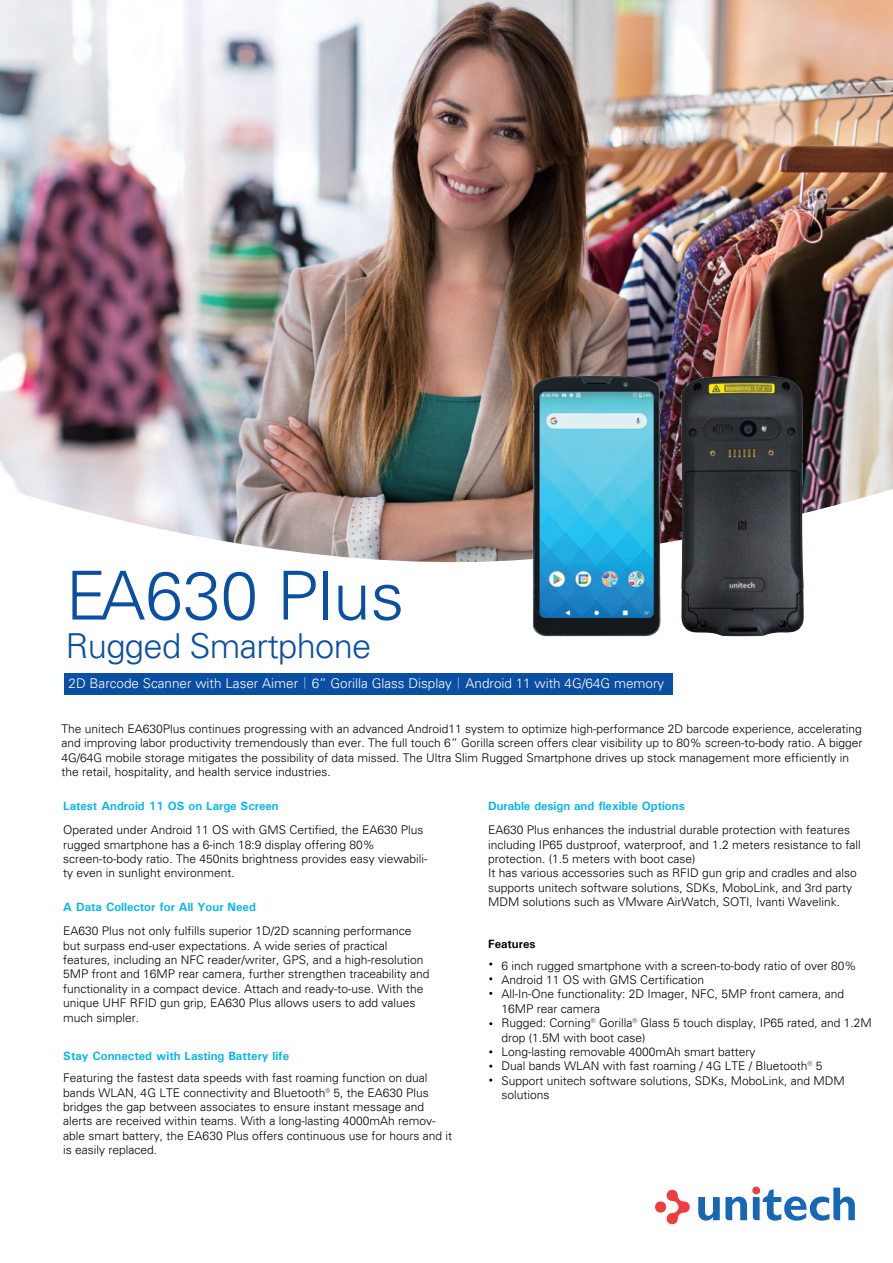
<style>
.page{position:relative;width:893px;height:1263px;background:#fff}
.page>*{position:absolute;margin:0;border:0;box-sizing:border-box;transform-origin:0 0}
.t1{font:300 67.5px "Univers";color:#0a4fa2}
.t2{font:300 34.5px "Univers";letter-spacing:-.02em;color:#0a4fa2}
.t3{font:300 13.5px "Univers";color:#fff}
.t4{font:300 12px/14.4px "Univers";color:#000}
.t5{font:700 12px "Univers";color:#00b5f0}
.t6{font:700 12px "Univers";color:#000}
.s1{font-family:"Adobe Ming Std"}
</style>
<div class="page">
<img style="left:0;top:0;width:893px;height:563px">
<img style="left:747px;top:369px;width:137px;height:268px">
<img style="left:862px;top:609px;width:22px;height:28px">
<img style="left:527px;top:361px;width:220px;height:279px">
<div style="left:64px;top:673px;width:609px;height:21px;background:#0a4fa2"></div>
<svg style="left:655px;top:1189px;width:35px;height:36px"></svg>
<svg style="left:698px;top:1186px;width:157px;height:34px"></svg>
<h1 class="t1" style="left:66px;top:555px;width:340px">EA630 Plus</h1>
<h2 class="t2" style="left:66px;top:625px;width:307px">Rugged Smartphone</h2>
<p class="t3" style="left:69px;top:675px;width:597px">2D Barcode Scanner with Laser Aimer<span class="s1">｜</span>6” Gorilla Glass Display<span class="s1">｜</span>Android 11 with 4G/64G memory</p>
<p class="t4" style="left:61px;top:721px;width:802px">The unitech EA630Plus continues progressing with an advanced Android11 system to optimize high-performance 2D barcode experience, accelerating and improving labor productivity tremendously than ever. The full touch 6” Gorilla screen offers clear visibility up to 80% screen-to-body ratio. A bigger 4G/64G mobile storage mitigates the possibility of data missed. The Ultra Slim Rugged Smartphone drives up stock management more efficiently in the retail, hospitality, and health service industries.</p>
<p class="t5" style="left:63px;top:798px;width:217px">Latest Android 11 OS on Large Screen</p>
<p class="t4" style="left:63px;top:823px;width:366px">Operated under Android 11 OS with GMS Certified, the EA630 Plus rugged smartphone has a 6-inch 18:9 display offering 80% screen-to-body ratio. The 450nits brightness provides easy viewabili&shy;ty even in sunlight environment.</p>
<p class="t5" style="left:63px;top:899px;width:194px">A Data Collector for All Your Need</p>
<p class="t4" style="left:63px;top:924px;width:368px">EA630 Plus not only fulfills superior 1D/2D scanning performance but surpass end-user expectations. A wide series of practical features, including an NFC reader/writer, GPS, and a high-resolution 5MP front and 16MP rear camera, further strengthen traceability and functionality in a compact device. Attach and ready-to-use. With the unique UHF RFID gun grip, EA630 Plus allows users to add values much simpler.</p>
<p class="t5" style="left:63px;top:1048px;width:227px">Stay Connected with Lasting Battery life</p>
<p class="t4" style="left:63px;top:1071px;width:390px">Featuring the fastest data speeds with fast roaming function on dual bands WLAN, 4G LTE connectivity and Bluetooth® 5, the EA630 Plus bridges the gap between associates to ensure instant message and alerts are received within teams. With a long-lasting 4000mAh remov&shy;able smart battery, the EA630 Plus offers continuous use for hours and it is easily replaced.</p>
<p class="t5" style="left:488px;top:798px;width:198px">Durable design and flexible Options</p>
<p class="t4" style="left:488px;top:823px;width:374px">EA630 Plus enhances the industrial durable protection with features including IP65 dustproof, waterproof, and 1.2 meters resistance to fall protection. (1.5 meters with boot case)<br>It has various accessories such as RFID gun grip and cradles and also supports unitech software solutions, SDKs, MoboLink, and 3rd party MDM solutions such as VMware AirWatch, SOTI, Ivanti Wavelink.</p>
<p class="t6" style="left:488px;top:937px;width:49px">Features</p>
<p class="t4" style="left:502px;top:958px;width:372px">6 inch rugged smartphone with a screen-to-body ratio of over 80% Android 11 OS with GMS Certification<br>All-In-One functionality: 2D Imager, NFC, 5MP front camera, and 16MP rear camera<br>Rugged: Corning® Gorilla® Glass 5 touch display, IP65 rated, and 1.2M drop (1.5M with boot case)<br>Long-lasting removable 4000mAh smart battery<br>Dual bands WLAN with fast roaming / 4G LTE / Bluetooth® 5<br>Support unitech software solutions, SDKs, MoboLink, and MDM solutions</p>
</div>
